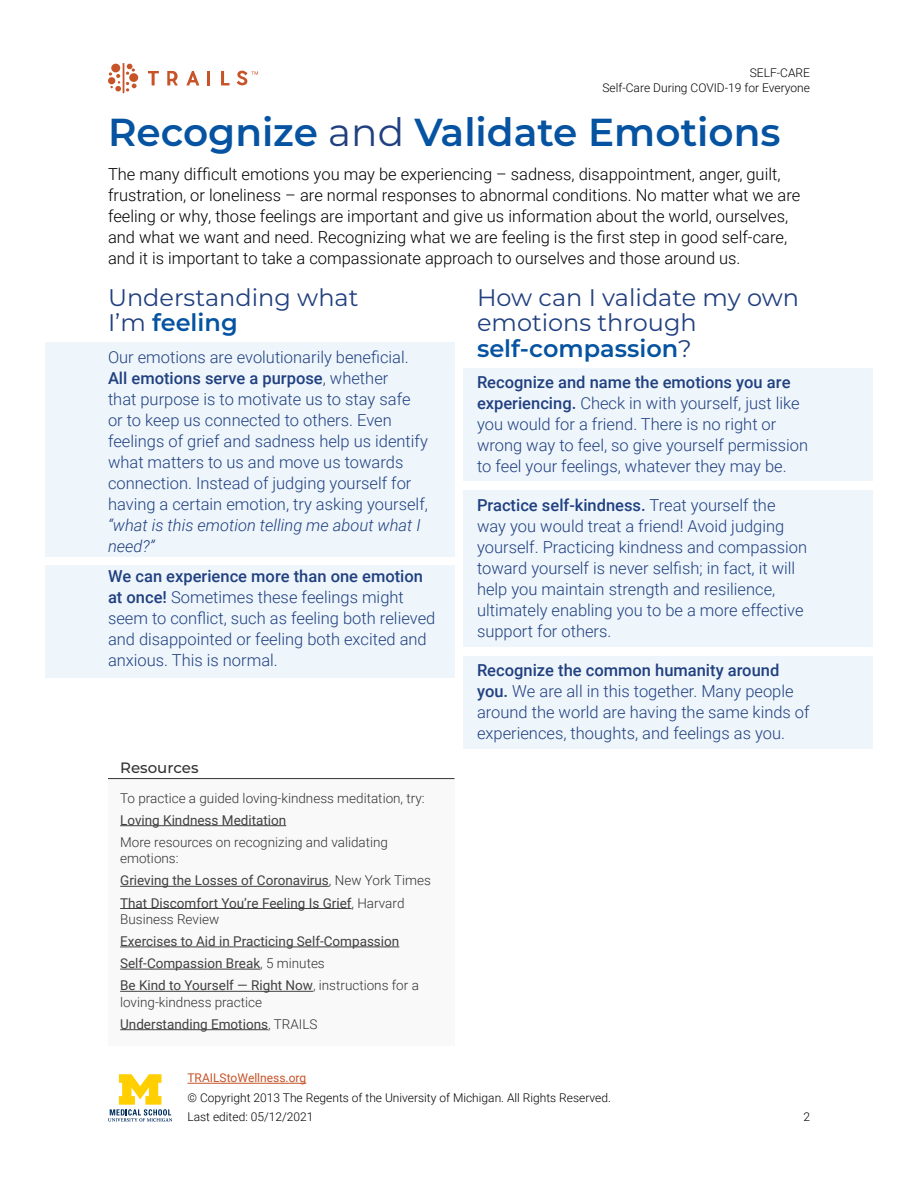
<style>
.page{position:relative;width:918px;height:1188px;background:#fff}
.page>*{position:absolute;margin:0;border:0;box-sizing:border-box;transform-origin:0 0}
.Heading_2{font:600 39px "Montserrat";color:#0553a1}
.Paragraph_Heading{font:24px/25.5px "Montserrat";color:#214080}
.t1{font:300 16.5px/21px "Roboto";color:#214080}
.t2{font:300 16.5px/21px "Roboto";color:#000}
.Topic_Heading{font:500 15px "Montserrat";color:#333}
.Resource_Body{font:13.5px/16.2px "Roboto";color:#404040}
.Resource_Body-2{font:300 13.5px/16.2px "Roboto";color:#333}
.t3{font:300 12px/14.4px "Roboto";color:#000;text-align:right}
.t4{font:12px "Roboto";color:#c75328}
.s1{font-weight:400;color:#214080}
.s2{font-weight:600;color:#0553a1}
.s3{font-weight:500}
.s4{font-style:italic}
.s5{font-weight:300;color:#333}
.s6{font-weight:400;color:#404040}
</style>
<div class="page">
<hr style="left:123px;top:63px;width:1px;height:30px;background:#c75328">
<svg style="left:109px;top:64px;width:28px;height:27px"></svg>
<svg style="left:221px;top:71px;width:9px;height:14px"></svg>
<svg style="left:208px;top:71px;width:2px;height:14px"></svg>
<svg style="left:167px;top:71px;width:11px;height:14px"></svg>
<svg style="left:148px;top:71px;width:11px;height:14px"></svg>
<svg style="left:186px;top:71px;width:13px;height:14px"></svg>
<svg style="left:237px;top:71px;width:21px;height:14px"></svg>
<svg style="left:108px;top:1074px;width:64px;height:48px"></svg>
<div style="left:464px;top:656px;width:409px;height:93px;background:#eef6fc"></div>
<div style="left:464px;top:490px;width:409px;height:157px;background:#eef6fc"></div>
<div style="left:45px;top:342px;width:409px;height:215px;background:#eef6fc"></div>
<div style="left:45px;top:565px;width:409px;height:113px;background:#eef6fc"></div>
<div style="left:464px;top:368px;width:409px;height:113px;background:#eef6fc"></div>
<div style="left:108px;top:779px;width:346px;height:266px;background:#f9f9fa"></div>
<hr style="left:120px;top:825px;width:166px;height:1px;background:#404040">
<hr style="left:120px;top:886px;width:209px;height:1px;background:#404040">
<hr style="left:120px;top:908px;width:232px;height:1px;background:#404040">
<hr style="left:120px;top:947px;width:279px;height:1px;background:#404040">
<hr style="left:120px;top:969px;width:140px;height:1px;background:#404040">
<hr style="left:120px;top:991px;width:193px;height:1px;background:#404040">
<hr style="left:120px;top:1029px;width:148px;height:1px;background:#404040">
<hr style="left:108px;top:778px;width:346px;height:1px;background:#333">
<hr style="left:188px;top:1083px;width:118px;height:1px;background:#c75328">
<p class="t3" style="left:602px;top:65px;width:209px">SELF-CARE<br>Self-Care During COVID-19 for Everyone</p>
<h2 class="Heading_2" style="left:108px;top:104px;width:674px">Recognize <span class="s1">and</span> Validate Emotions</h2>
<p class="t2" style="left:108px;top:163px;width:694px">The many difficult emotions you may be experiencing – sadness, disappointment, anger, guilt, frustration, or loneliness – are normal responses to abnormal conditions. No matter what we are feeling or why, those feelings are important and give us information about the world, ourselves, and what we want and need. Recognizing what we are feeling is the first step in good self-care, and it is important to take a compassionate approach to ourselves and those around us.</p>
<p class="Paragraph_Heading" style="left:108px;top:284px;width:252px">Understanding what<br>I’m <span class="s2">feeling</span></p>
<p class="t1" style="left:108px;top:346px;width:321px">Our emotions are evolutionarily beneficial.<br><span class="s3">All emotions serve a purpose</span>, whether<br>that purpose is to motivate us to stay safe or to keep us connected to others. Even feelings of grief and sadness help us identify what matters to us and move us towards connection. Instead of judging yourself for having a certain emotion, try asking yourself, <span class="s4">“what is this emotion telling me about what I need?”</span></p>
<p class="t1" style="left:108px;top:565px;width:329px"><span class="s3">We can experience more than one emotion at once!</span> Sometimes these feelings might seem to conflict, such as feeling both relieved and disappointed or feeling both excited and anxious. This is normal.</p>
<p class="Paragraph_Heading" style="left:477px;top:284px;width:324px">How can I validate my own emotions through <span class="s2">self-compassion</span>?</p>
<p class="t1" style="left:477px;top:371px;width:333px"><span class="s3">Recognize and name the emotions you are experiencing.</span> Check in with yourself, just like you would for a friend. There is no right or wrong way to feel, so give yourself permission to feel your feelings, whatever they may be.</p>
<p class="t1" style="left:477px;top:494px;width:332px"><span class="s3">Practice self-kindness.</span> Treat yourself the way you would treat a friend! Avoid judging yourself. Practicing kindness and compassion toward yourself is never selfish; in fact, it will help you maintain strength and resilience, ultimately enabling you to be a more effective support for others.</p>
<p class="t1" style="left:477px;top:659px;width:334px"><span class="s3">Recognize the common humanity around you.</span> We are all in this together. Many people around the world are having the same kinds of experiences, thoughts, and feelings as you.</p>
<h2 class="Topic_Heading" style="left:120px;top:757px;width:80px">Resources</h2>
<p class="Resource_Body-2" style="left:120px;top:789px;width:306px">To practice a guided loving-kindness meditation, try:</p>
<p class="Resource_Body" style="left:120px;top:811px;width:168px">Loving Kindness Meditation</p>
<p class="Resource_Body-2" style="left:120px;top:834px;width:269px">More resources on recognizing and validating emotions:</p>
<p class="Resource_Body" style="left:120px;top:872px;width:312px">Grieving the Losses of Coronavirus<span class="s5">, New York Times</span></p>
<p class="Resource_Body" style="left:120px;top:894px;width:286px">That Discomfort You’re Feeling Is Grief<span class="s5">, Harvard<br>Business Review</span></p>
<p class="Resource_Body" style="left:120px;top:933px;width:281px">Exercises to Aid in Practicing Self-Compassion</p>
<p class="Resource_Body" style="left:120px;top:955px;width:206px">Self-Compassion Break<span class="s5">, 5 minutes</span></p>
<p class="Resource_Body-2" style="left:120px;top:977px;width:300px"><span class="s6">Be Kind to Yourself — Right Now</span>, instructions for a loving-kindness practice</p>
<p class="Resource_Body" style="left:120px;top:1015px;width:199px">Understanding Emotions<span class="s5">, TRAILS</span></p>
<p class="t4" style="left:188px;top:1070px;width:120px">TRAILStoWellness.org</p>
<p class="t3" style="left:188px;top:1087px;width:425px;line-height:19.5px;text-align:left">© Copyright 2013 The Regents of the University of Michigan. All Rights Reserved.<br>Last edited: 05/12/2021</p>
<p class="t3" style="left:803px;top:1109px;width:8px">2</p>
</div>
